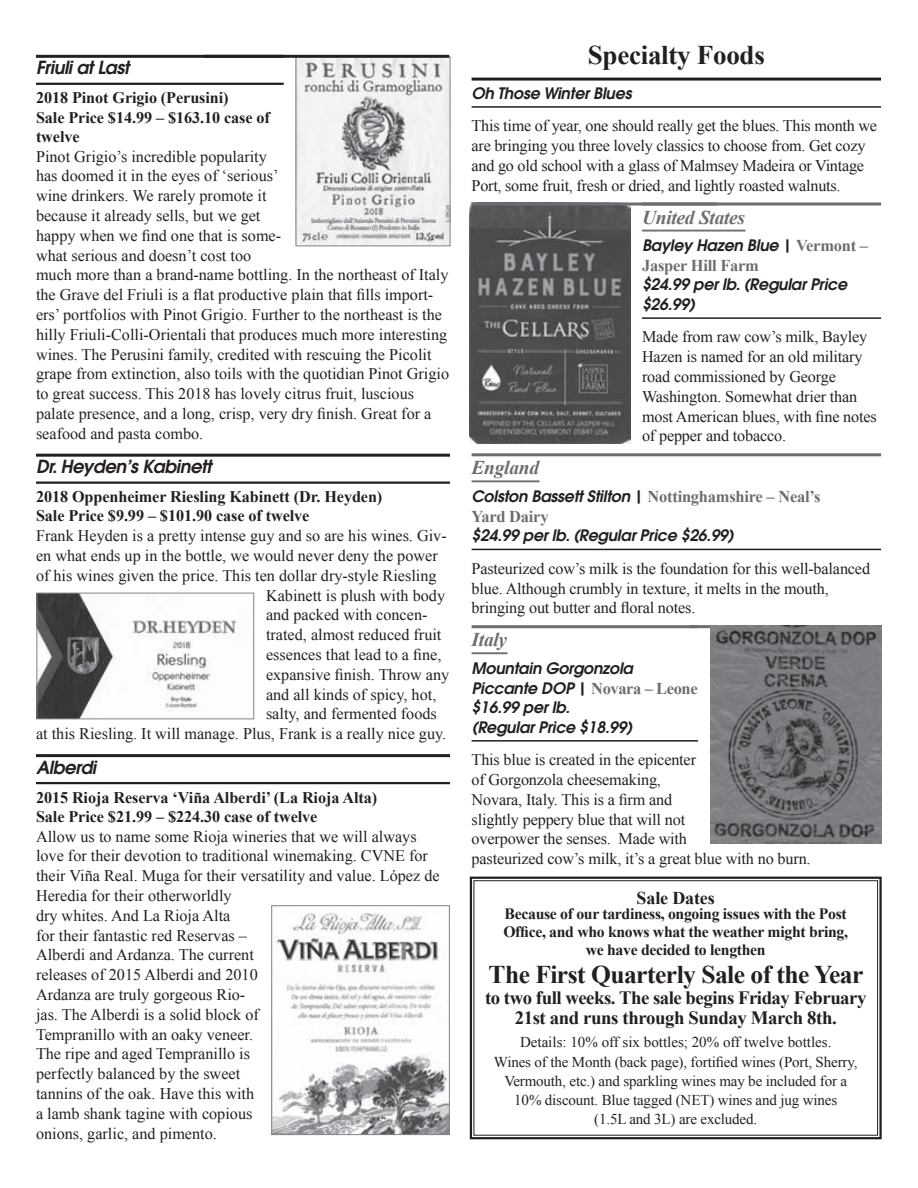
<style>
.page{position:relative;width:918px;height:1188px;background:#fff}
.page>*{position:absolute;margin:0;border:0;box-sizing:border-box;transform-origin:0 0}
.t1{font:700 27px "Times New Roman";letter-spacing:-.01em;color:#231f20}
.t2{font:700 25.5px "Times New Roman";letter-spacing:-.02em;color:#231f20}
.t3{font:italic 700 19.5px "Times New Roman";letter-spacing:-.015em;color:#6c6d70}
.t4{font:700 18.75px/20.2px "Times New Roman";letter-spacing:-.025em;color:#231f20;text-align:center}
.t5{font:italic 600 18px "Avant Garde";letter-spacing:-.025em;color:#231f20}
.t6{font:700 18px "Times New Roman";letter-spacing:-.01em;color:#231f20}
.t7{font:700 16.5px/19.5px "Times New Roman";letter-spacing:-.015em;color:#6c6d70}
.t8{font:16.2px/19.8px "Times New Roman";color:#231f20}
.t9{font:700 16.2px/19.2px "Times New Roman";letter-spacing:-.005em;color:#231f20}
.t10{font:italic 600 15.75px/19.5px "Avant Garde";letter-spacing:-.015em;color:#231f20}
.t11{font:700 15.75px/18px "Times New Roman";letter-spacing:-.02em;color:#231f20;text-align:center}
.t12{font:15px/19.2px "Times New Roman";letter-spacing:-.01em;color:#231f20;text-align:center}
.s1{font-style:normal}
.s2{font-family:"Times New Roman";font-weight:700;font-style:normal;font-size:16.5px;color:#6c6d70}
.s3{font-family:"Avant Garde";font-weight:600;font-style:italic;font-size:15.75px;color:#231f20}
.s4{font-family:"Avant Garde";font-weight:600;font-size:15.75px;color:#231f20}
</style>
<div class="page">
<hr style="left:36px;top:55px;width:248px;height:3px;background:#231f20">
<hr style="left:36px;top:83px;width:248px;height:2px;background:#231f20">
<hr style="left:36px;top:454px;width:414px;height:3px;background:#231f20">
<hr style="left:36px;top:482px;width:414px;height:2px;background:#231f20">
<hr style="left:36px;top:754px;width:414px;height:3px;background:#231f20">
<hr style="left:36px;top:782px;width:414px;height:2px;background:#231f20">
<hr style="left:689px;top:625px;width:192px;height:3px;background:#6c6d70">
<svg style="left:469px;top:876px;width:413px;height:264px"></svg>
<div style="left:474px;top:880px;width:404px;height:256px;border:1px solid #231f20"></div>
<hr style="left:472px;top:78px;width:409px;height:3px;background:#231f20">
<hr style="left:472px;top:106px;width:409px;height:2px;background:#231f20">
<hr style="left:642px;top:203px;width:239px;height:3px;background:#6c6d70">
<hr style="left:642px;top:230px;width:104px;height:2px;background:#6c6d70">
<hr style="left:642px;top:317px;width:239px;height:2px;background:#231f20">
<hr style="left:472px;top:453px;width:409px;height:3px;background:#6c6d70">
<hr style="left:472px;top:480px;width:68px;height:2px;background:#6c6d70">
<hr style="left:472px;top:549px;width:409px;height:1px;background:#231f20">
<hr style="left:472px;top:625px;width:226px;height:3px;background:#6c6d70">
<hr style="left:472px;top:652px;width:36px;height:2px;background:#6c6d70">
<hr style="left:472px;top:740px;width:226px;height:2px;background:#231f20">
<img style="left:470px;top:203px;width:160px;height:240px">
<img style="left:710px;top:626px;width:171px;height:217px">
<img style="left:298px;top:58px;width:150px;height:186px">
<div style="left:296px;top:56px;width:154px;height:190px;border:1px solid #808285"></div>
<img style="left:39px;top:595px;width:199px;height:122px">
<div style="left:37px;top:593px;width:217px;height:126px;border:1px solid #808285"></div>
<img style="left:273px;top:913px;width:175px;height:220px">
<div style="left:271px;top:905px;width:179px;height:230px;border:1px solid #808285"></div>
<hr style="left:204px;top:55px;width:245px;height:3px;background:#231f20">
<svg style="left:472px;top:202px;width:245px;height:4px"></svg>
<p class="t5" style="left:36px;top:56px;width:95px">Friuli at Last</p>
<p class="t9" style="left:36px;top:88px;width:235px">2018 Pinot Grigio (Perusini)<br>Sale Price $14.99 – $163.10 case of twelve</p>
<p class="t8" style="left:36px;top:146px;width:415px">Pinot Grigio’s incredible popularity<br>has doomed it in the eyes of ‘serious’<br>wine drinkers. We rarely promote it<br>because it already sells, but we get<br>happy when we find one that is some-<br>what serious and doesn’t cost too<br>much more than a brand-name bottling. In the northeast of Italy the Grave del Friuli is a flat productive plain that fills import&shy;ers’ portfolios with Pinot Grigio. Further to the northeast is the hilly Friuli-Colli-Orientali that produces much more interesting wines. The Perusini family, credited with rescuing the Picolit grape from extinction, also toils with the quotidian Pinot Grigio to great success. This 2018 has lovely citrus fruit, luscious palate presence, and a long, crisp, very dry finish. Great for a seafood and pasta combo.</p>
<p class="t5" style="left:36px;top:455px;width:177px">Dr. Heyden’s Kabinett</p>
<p class="t9" style="left:36px;top:487px;width:348px">2018 Oppenheimer Riesling Kabinett (Dr. Heyden)<br>Sale Price $9.99 – $101.90 case of twelve</p>
<p class="t8" style="left:36px;top:526px;width:412px">Frank Heyden is a pretty intense guy and so are his wines. Giv-</p>
<p class="t8" style="left:36px;top:545px;width:403px">en what ends up in the bottle, we would never deny the power</p>
<p class="t8" style="left:36px;top:565px;width:402px">of his wines given the price. This ten dollar dry-style Riesling</p>
<p class="t8" style="left:266px;top:585px;width:181px">Kabinett is plush with body</p>
<p class="t8" style="left:266px;top:605px;width:163px">and packed with concen-</p>
<p class="t8" style="left:266px;top:625px;width:177px">trated, almost reduced fruit</p>
<p class="t8" style="left:266px;top:644px;width:177px">essences that lead to a fine,</p>
<p class="t8" style="left:266px;top:664px;width:185px">expansive finish. Throw any</p>
<p class="t8" style="left:266px;top:684px;width:172px">and all kinds of spicy, hot,</p>
<p class="t8" style="left:266px;top:704px;width:172px">salty, and fermented foods</p>
<p class="t8" style="left:36px;top:724px;width:412px">at this Riesling. It will manage. Plus, Frank is a really nice guy.</p>
<p class="t5" style="left:36px;top:755px;width:62px">Alberdi</p>
<p class="t9" style="left:36px;top:787px;width:343px">2015 Rioja Reserva ‘Viña Alberdi’ (La Rioja Alta)<br>Sale Price $21.99 – $224.30 case of twelve</p>
<p class="t8" style="left:36px;top:826px;width:405px">Allow us to name some Rioja wineries that we will always love for their devotion to traditional winemaking. CVNE for their Viña Real. Muga for their versatility and value. López de Heredia for their otherworldly<br>dry whites. And La Rioja Alta<br>for their fantastic red Reservas –<br>Alberdi and Ardanza. The current<br>releases of 2015 Alberdi and 2010<br>Ardanza are truly gorgeous Rio-<br>jas. The Alberdi is a solid block of<br>Tempranillo with an oaky veneer.<br>The ripe and aged Tempranillo is<br>perfectly balanced by the sweet<br>tannins of the oak. Have this with<br>a lamb shank tagine with copious<br>onions, garlic, and pimento.</p>
<h1 class="t1" style="left:588px;top:36px;width:178px">Specialty Foods</h1>
<p class="t10" style="left:472px;top:83px;width:162px">Oh Those Winter Blues</p>
<p class="t8" style="left:472px;top:116px;width:407px">This time of year, one should really get the blues. This month we are bringing you three lovely classics to choose from. Get cozy and go old school with a glass of Malmsey Madeira or Vintage Port, some fruit, fresh or dried, and lightly roasted walnuts.</p>
<p class="t3" style="left:642px;top:204px;width:105px">United States</p>
<p class="t10" style="left:642px;top:236px;width:228px">Bayley Hazen Blue <span class="s1">|</span> <span class="s2">Vermont –</span></p>
<p class="t7" style="left:642px;top:255px;width:118px">Jasper Hill Farm</p>
<p class="t10" style="left:642px;top:275px;width:207px">$24.99 per lb. (Regular Price $26.99)</p>
<p class="t8" style="left:642px;top:327px;width:236px">Made from raw cow’s milk, Bayley<br>Hazen is named for an old military road commissioned by George<br>Washington. Somewhat drier than most American blues, with fine notes of pepper and tobacco.</p>
<p class="t3" style="left:472px;top:454px;width:69px">England</p>
<p class="t7" style="left:472px;top:487px;width:350px"><span class="s3">Colston Bassett Stilton</span> <span class="s4">|</span> Nottinghamshire – Neal’s<br>Yard Dairy</p>
<p class="t10" style="left:472px;top:525px;width:264px">$24.99 per lb. (Regular Price $26.99)</p>
<p class="t8" style="left:472px;top:558px;width:400px">Pasteurized cow’s milk is the foundation for this well-balanced blue. Although crumbly in texture, it melts in the mouth, bringing out butter and floral notes.</p>
<p class="t3" style="left:472px;top:626px;width:37px">Italy</p>
<p class="t10" style="left:472px;top:658px;width:163px">Mountain Gorgonzola</p>
<p class="t7" style="left:472px;top:678px;width:228px"><span class="s3">Piccante DOP</span> <span class="s4">|</span> Novara – Leone</p>
<p class="t10" style="left:472px;top:697px;width:162px">$16.99 per lb. (Regular Price $18.99)</p>
<p class="t8" style="left:472px;top:750px;width:341px">This blue is created in the epicenter<br>of Gorgonzola cheesemaking,<br>Novara, Italy. This is a firm and<br>slightly peppery blue that will not<br>overpower the senses. Made with<br>pasteurized cow’s milk, it’s a great blue with no burn.</p>
<p class="t6" style="left:637px;top:885px;width:80px">Sale Dates</p>
<p class="t11" style="left:503px;top:904px;width:346px">Because of our tardiness, ongoing issues with the Post<br>Office, and who knows what the weather might bring, we have decided to lengthen</p>
<h2 class="t2" style="left:489px;top:957px;width:376px">The First Quarterly Sale of the Year</h2>
<p class="t4" style="left:485px;top:987px;width:383px">to two full weeks. The sale begins Friday February<br>21st and runs through Sunday March 8th.</p>
<p class="t12" style="left:494px;top:1033px;width:365px">Details: 10% off six bottles; 20% off twelve bottles.<br>Wines of the Month (back page), fortified wines (Port, Sherry, Vermouth, etc.) and sparkling wines may be included for a 10% discount. Blue tagged (NET) wines and jug wines<br>(1.5L and 3L) are excluded.</p>
</div>
